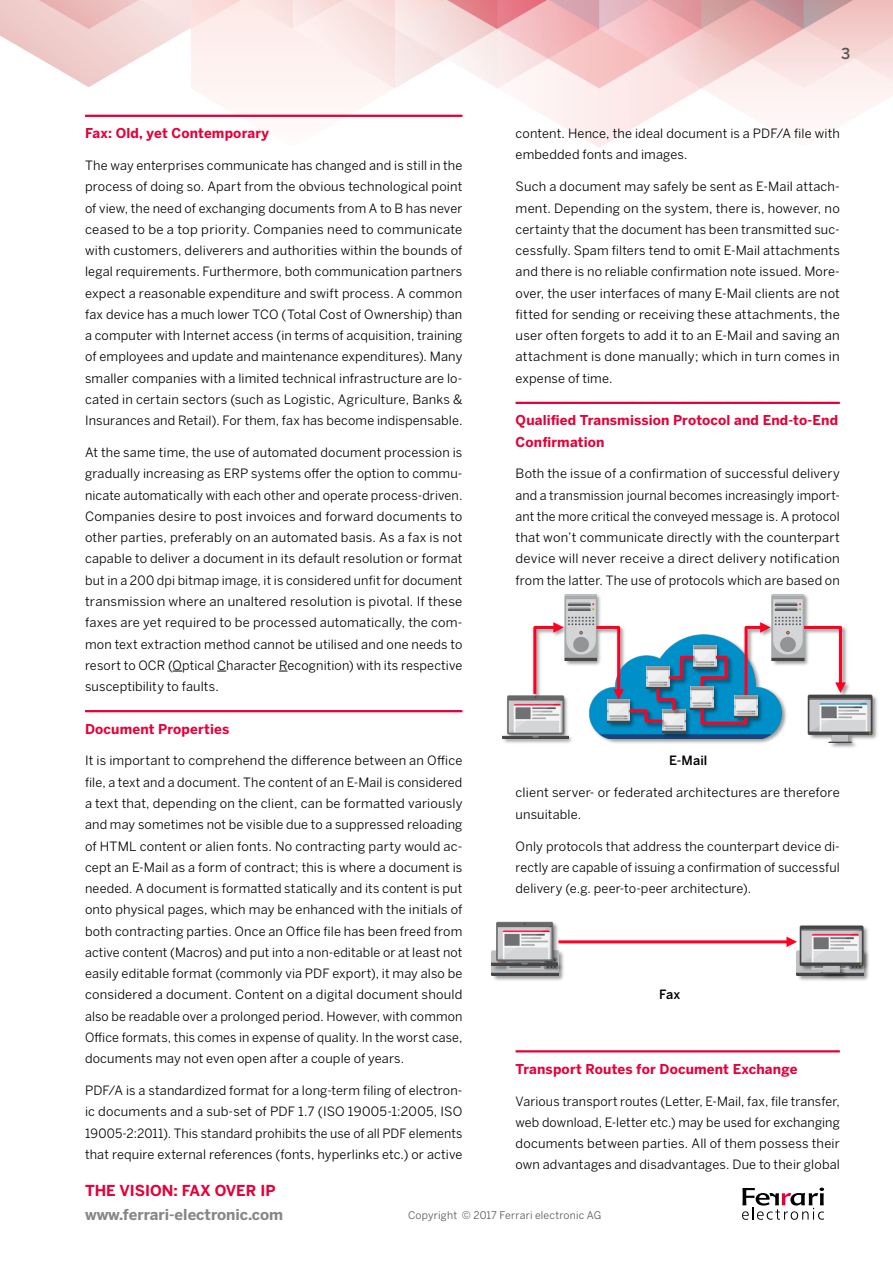
<style>
.page{position:relative;width:893px;height:1263px;background:#fff}
.page>*{position:absolute;margin:0;border:0;box-sizing:border-box;transform-origin:0 0}
.t1{font:700 15px "Benton Sans";color:#878786}
.t2{font:700 15px "Benton Sans";color:#e40039}
.t3{font:500 15px "Benton Sans";color:#565656}
.t4{font:700 13.5px/21.3px "Benton Sans";letter-spacing:.01em;color:#e40039}
.t5{font:12.75px/21.3px "Benton Sans";letter-spacing:.01em;color:#000;text-align:justify}
.t6{font:500 12.75px "Benton Sans";letter-spacing:.01em;color:#000}
.t7{font:10.5px "Benton Sans";letter-spacing:.02em;color:#565656}
</style>
<div class="page">
<img style="left:0;top:0;width:893px;height:147px">
<svg style="left:742px;top:1187px;width:82px;height:33px"></svg>
<hr style="left:516px;top:402px;width:324px;height:2px;background:#e40039">
<hr style="left:516px;top:1050px;width:324px;height:2px;background:#e40039">
<hr style="left:85px;top:115px;width:377px;height:2px;background:#e40039">
<hr style="left:85px;top:710px;width:377px;height:2px;background:#e40039">
<img style="left:502px;top:594px;width:375px;height:154px">
<img style="left:807px;top:693px;width:67px;height:49px">
<img style="left:502px;top:694px;width:66px;height:44px">
<img style="left:584px;top:661px;width:208px;height:77px">
<img style="left:564px;top:594px;width:33px;height:67px">
<img style="left:771px;top:594px;width:33px;height:67px">
<svg style="left:532px;top:622px;width:32px;height:75px"></svg>
<svg style="left:801px;top:624px;width:45px;height:69px"></svg>
<img style="left:604px;top:726px;width:22px;height:5px">
<img style="left:659px;top:726px;width:35px;height:15px">
<img style="left:662px;top:726px;width:23px;height:7px">
<img style="left:626px;top:726px;width:45px;height:5px">
<img style="left:697px;top:726px;width:60px;height:8px">
<svg style="left:593px;top:622px;width:178px;height:104px"></svg>
<img style="left:491px;top:943px;width:76px;height:38px">
<hr style="left:558px;top:940px;width:230px;height:3px;background:#ff0021">
<svg style="left:786px;top:936px;width:9px;height:11px"></svg>
<img style="left:795px;top:927px;width:74px;height:54px">
<img style="left:799px;top:925px;width:66px;height:48px">
<img style="left:811px;top:933px;width:48px;height:28px">
<img style="left:491px;top:940px;width:75px;height:34px">
<img style="left:492px;top:921px;width:66px;height:44px">
<p class="t4" style="left:85px;top:122px;width:186px">Fax: Old, yet Contemporary</p>
<p class="t5" style="left:85px;top:155px;width:379px">The way enterprises communicate has changed and is still in the process of doing so. Apart from the obvious technological point of view, the need of exchanging documents from A to B has never ceased to be a top priority. Companies need to communicate with customers, deliverers and authorities within the bounds of legal requirements. Furthermore, both communication partners expect a reasonable expenditure and swift process. A common fax device has a much lower TCO (Total Cost of Ownership) than a computer with Internet access (in terms of acquisition, training of employees and update and maintenance expenditures). Many smaller companies with a limited technical infrastructure are lo&shy;cated in certain sectors (such as Logistic, Agriculture, Banks &amp; Insurances and Retail). For them, fax has become indispensable.</p>
<p class="t5" style="left:85px;top:442px;width:379px">At the same time, the use of automated document procession is gradually increasing as ERP systems offer the option to commu&shy;nicate automatically with each other and operate process-driven.<br>Companies desire to post invoices and forward documents to other parties, preferably on an automated basis. As a fax is not capable to deliver a document in its default resolution or format but in a 200 dpi bitmap image, it is considered unfit for document transmission where an unaltered resolution is pivotal. If these faxes are yet required to be processed automatically, the com&shy;mon text extraction method cannot be utilised and one needs to resort to OCR (Optical Character Recognition) with its respective susceptibility to faults.</p>
<p class="t4" style="left:85px;top:718px;width:146px">Document Properties</p>
<p class="t5" style="left:85px;top:750px;width:379px">It is important to comprehend the difference between an Office file, a text and a document. The content of an E-Mail is considered a text that, depending on the client, can be formatted variously and may sometimes not be visible due to a suppressed reloading of HTML content or alien fonts. No contracting party would ac&shy;cept an E-Mail as a form of contract; this is where a document is needed. A document is formatted statically and its content is put onto physical pages, which may be enhanced with the initials of both contracting parties. Once an Office file has been freed from active content (Macros) and put into a non-editable or at least not easily editable format (commonly via PDF export), it may also be considered a document. Content on a digital document should also be readable over a prolonged period. However, with common Office formats, this comes in expense of quality. In the worst case, documents may not even open after a couple of years.</p>
<p class="t5" style="left:85px;top:1079px;width:379px">PDF/A is a standardized format for a long-term filing of electron&shy;ic documents and a sub-set of PDF 1.7 (ISO 19005-1:2005, ISO 19005-2:2011). This standard prohibits the use of all PDF elements that require external references (fonts, hyperlinks etc.) or active</p>
<p class="t3" style="left:841px;top:45px;width:11px">3</p>
<p class="t5" style="left:516px;top:123px;width:326px">content. Hence, the ideal document is a PDF/A file with embedded fonts and images.</p>
<p class="t5" style="left:516px;top:176px;width:326px">Such a document may safely be sent as E-Mail attach&shy;ment. Depending on the system, there is, however, no certainty that the document has been transmitted suc&shy;cessfully. Spam filters tend to omit E-Mail attachments and there is no reliable confirmation note issued. More&shy;over, the user interfaces of many E-Mail clients are not fitted for sending or receiving these attachments, the user often forgets to add it to an E-Mail and saving an attachment is done manually; which in turn comes in expense of time.</p>
<p class="t4" style="left:516px;top:409px;width:324px">Qualified Transmission Protocol and End-to-End<br>Confirmation</p>
<p class="t5" style="left:516px;top:463px;width:326px">Both the issue of a confirmation of successful delivery and a transmission journal becomes increasingly import&shy;ant the more critical the conveyed message is. A protocol that won’t communicate directly with the counterpart device will never receive a direct delivery notification from the latter. The use of protocols which are based on</p>
<p class="t6" style="left:669px;top:753px;width:40px">E-Mail</p>
<p class="t5" style="left:516px;top:782px;width:326px">client server- or federated architectures are therefore unsuitable.</p>
<p class="t5" style="left:516px;top:835px;width:326px">Only protocols that address the counterpart device di&shy;rectly are capable of issuing a confirmation of successful delivery (e.g. peer-to-peer architecture).</p>
<p class="t6" style="left:659px;top:987px;width:23px">Fax</p>
<p class="t4" style="left:516px;top:1058px;width:283px">Transport Routes for Document Exchange</p>
<p class="t5" style="left:516px;top:1090px;width:326px">Various transport routes (Letter, E-Mail, fax, file transfer, web download, E-letter etc.) may be used for exchanging documents between parties. All of them possess their own advantages and disadvantages. Due to their global</p>
<p class="t2" style="left:85px;top:1182px;width:192px">THE VISION: FAX OVER IP</p>
<p class="t1" style="left:85px;top:1206px;width:200px">www.ferrari-electronic.com</p>
<p class="t7" style="left:408px;top:1209px;width:195px">Copyright © 2017 Ferrari electronic AG</p>
</div>
